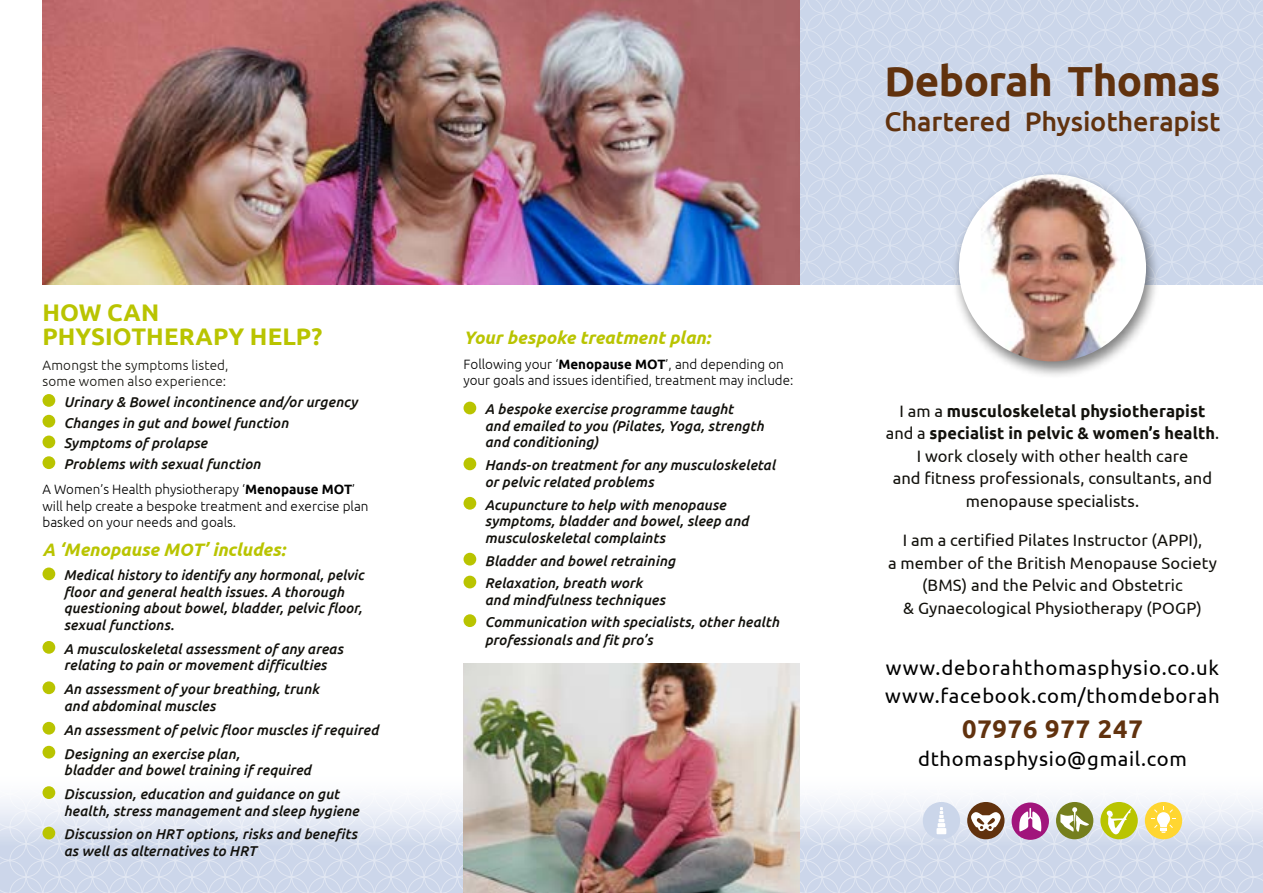
<style>
.page{position:relative;width:1263px;height:893px;background:#fff}
.page>*{position:absolute;margin:0;border:0;box-sizing:border-box;transform-origin:0 0}
.t1{font:700 42px "Ubuntu";letter-spacing:-.015em;color:#61320e}
.t2{font:500 27px "Ubuntu";letter-spacing:-.005em;color:#61320e}
.t3{font:700 25.5px "Ubuntu";letter-spacing:.03em;color:#61320e}
.t4{font:700 24px/24px "Ubuntu";color:#b9c400}
.t5{font:20.25px/28.5px "Ubuntu";letter-spacing:.035em;color:#000}
.t6{font:italic 700 18px "Ubuntu";color:#b9c400}
.t7{font:16.5px/22.5px "Ubuntu";letter-spacing:.005em;color:#12110c;text-align:center}
.t8{font:italic 500 14.25px/16.5px "Ubuntu";letter-spacing:.005em;color:#12110c}
.t9{font:300 13.5px/16.5px "Ubuntu";color:#000}
.t10{font:300 13.5px/16.5px "Ubuntu";letter-spacing:.01em;color:#12110c}
.s1{font-weight:700}
</style>
<div class="page">
<svg style="left:799px;top:0;width:273px;height:285px;background:#cdd6e9"></svg>
<svg style="left:1072px;top:0;width:166px;height:285px;background:#cdd8ea"></svg>
<svg style="left:1238px;top:0;width:25px;height:285px;background:#cdd7ea"></svg>
<svg style="left:0;top:765px;width:855px;height:128px"></svg>
<svg style="left:855px;top:799px;width:408px;height:94px;background:#d3d5d9"></svg>
<div style="left:951px;top:170px;width:210px;height:210px;background:#000;opacity:.5"></div>
<img style="left:959px;top:174px;width:187px;height:187px;border-radius:94px">
<img style="left:463px;top:664px;width:336px;height:229px">
<img style="left:43px;top:0;width:756px;height:285px">
<div style="left:43px;top:394px;width:12px;height:13px;background:#b9c400;border-radius:50%"></div>
<div style="left:43px;top:415px;width:12px;height:13px;background:#b9c400;border-radius:50%"></div>
<div style="left:43px;top:436px;width:12px;height:12px;background:#b9c400;border-radius:50%"></div>
<div style="left:43px;top:456px;width:12px;height:13px;background:#b9c400;border-radius:50%"></div>
<div style="left:43px;top:567px;width:12px;height:13px;background:#b9c400;border-radius:50%"></div>
<div style="left:43px;top:641px;width:12px;height:13px;background:#b9c400;border-radius:50%"></div>
<div style="left:43px;top:681px;width:12px;height:13px;background:#b9c400;border-radius:50%"></div>
<div style="left:43px;top:722px;width:12px;height:13px;background:#b9c400;border-radius:50%"></div>
<div style="left:43px;top:746px;width:12px;height:12px;background:#b9c400;border-radius:50%"></div>
<div style="left:43px;top:786px;width:12px;height:13px;background:#b9c400;border-radius:50%"></div>
<div style="left:43px;top:827px;width:12px;height:12px;background:#b9c400;border-radius:50%"></div>
<div style="left:463px;top:402px;width:13px;height:12px;background:#b9c400;border-radius:50%"></div>
<div style="left:463px;top:457px;width:13px;height:13px;background:#b9c400;border-radius:50%"></div>
<div style="left:463px;top:497px;width:13px;height:13px;background:#b9c400;border-radius:50%"></div>
<div style="left:463px;top:553px;width:13px;height:12px;background:#b9c400;border-radius:50%"></div>
<div style="left:463px;top:576px;width:13px;height:12px;background:#b9c400;border-radius:50%"></div>
<div style="left:463px;top:614px;width:13px;height:13px;background:#b9c400;border-radius:50%"></div>
<h3 class="t4" style="left:43px;top:300px;width:281px">HOW CAN<br>PHYSIOTHERAPY HELP?</h3>
<p class="t10" style="left:43px;top:356px;width:188px">Amongst the symptoms listed, some women also experience:</p>
<p class="t8" style="left:64px;top:391px;width:295px;line-height:20.7px">Urinary &amp; Bowel incontinence and/or urgency<br>Changes in gut and bowel function<br>Symptoms of prolapse<br>Problems with sexual function</p>
<p class="t9" style="left:43px;top:481px;width:328px">A Women’s Health physiotherapy ‘<span class="s1">Menopause MOT</span>’ will help create a bespoke treatment and exercise plan basked on your needs and goals.</p>
<p class="t6" style="left:43px;top:539px;width:244px">A ‘Menopause MOT’ includes:</p>
<p class="t8" style="left:64px;top:567px;width:301px">Medical history to identify any hormonal, pelvic floor and general health issues. A thorough questioning about bowel, bladder, pelvic floor, sexual functions.</p>
<p class="t8" style="left:64px;top:640px;width:281px">A musculoskeletal assessment of any areas relating to pain or movement difficulties</p>
<p class="t8" style="left:64px;top:680px;width:257px">An assessment of your breathing, trunk and abdominal muscles</p>
<p class="t8" style="left:64px;top:717px;width:316px;line-height:24px">An assessment of pelvic floor muscles if required<br>Designing an exercise plan,</p>
<p class="t8" style="left:64px;top:758px;width:277px;line-height:24px">bladder and bowel training if required<br>Discussion, education and guidance on gut</p>
<p class="t8" style="left:64px;top:798px;width:297px;line-height:24px">health, stress management and sleep hygiene<br>Discussion on HRT options, risks and benefits</p>
<p class="t8" style="left:64px;top:842px;width:194px">as well as alternatives to HRT</p>
<p class="t6" style="left:463px;top:327px;width:248px">Your bespoke treatment plan:</p>
<p class="t9" style="left:463px;top:356px;width:331px;line-height:15.8px">Following your ‘<span class="s1">Menopause MOT</span>’, and depending on your goals and issues identified, treatment may include:</p>
<p class="t8" style="left:485px;top:401px;width:280px">A bespoke exercise programme taught<br>and emailed to you (Pilates, Yoga, strength and conditioning)</p>
<p class="t8" style="left:485px;top:457px;width:292px">Hands-on treatment for any musculoskeletal or pelvic related problems</p>
<p class="t8" style="left:485px;top:496px;width:265px">Acupuncture to help with menopause symptoms, bladder and bowel, sleep and musculoskeletal complaints</p>
<p class="t8" style="left:485px;top:549px;width:192px;line-height:23px">Bladder and bowel retraining<br>Relaxation, breath work</p>
<p class="t8" style="left:485px;top:588px;width:296px;line-height:22.2px">and mindfulness techniques<br>Communication with specialists, other health</p>
<p class="t8" style="left:485px;top:631px;width:169px">professionals and fit pro’s</p>
<h1 class="t1" style="left:884px;top:56px;width:337px">Deborah Thomas</h1>
<h2 class="t2" style="left:884px;top:104px;width:337px">Chartered Physiotherapist</h2>
<p class="t7" style="left:886px;top:399px;width:335px">I am a <span class="s1">musculoskeletal physiotherapist </span>and a <span class="s1">specialist in pelvic &amp; women’s health</span>.<br>I work closely with other health care<br>and fitness professionals, consultants, and menopause specialists.</p>
<p class="t7" style="left:888px;top:529px;width:330px">I am a certified Pilates Instructor (APPI),<br>a member of the British Menopause Society (BMS) and the Pelvic and Obstetric<br>&amp; Gynaecological Physiotherapy (POGP)</p>
<h3 class="t5" style="left:885px;top:653px;width:336px">www.deborahthomasphysio.co.uk www.facebook.com/thomdeborah</h3>
<h3 class="t3" style="left:962px;top:713px;width:182px">07976 977 247</h3>
<h3 class="t5" style="left:918px;top:744px;width:270px">dthomasphysio@gmail.com</h3>
</div>
